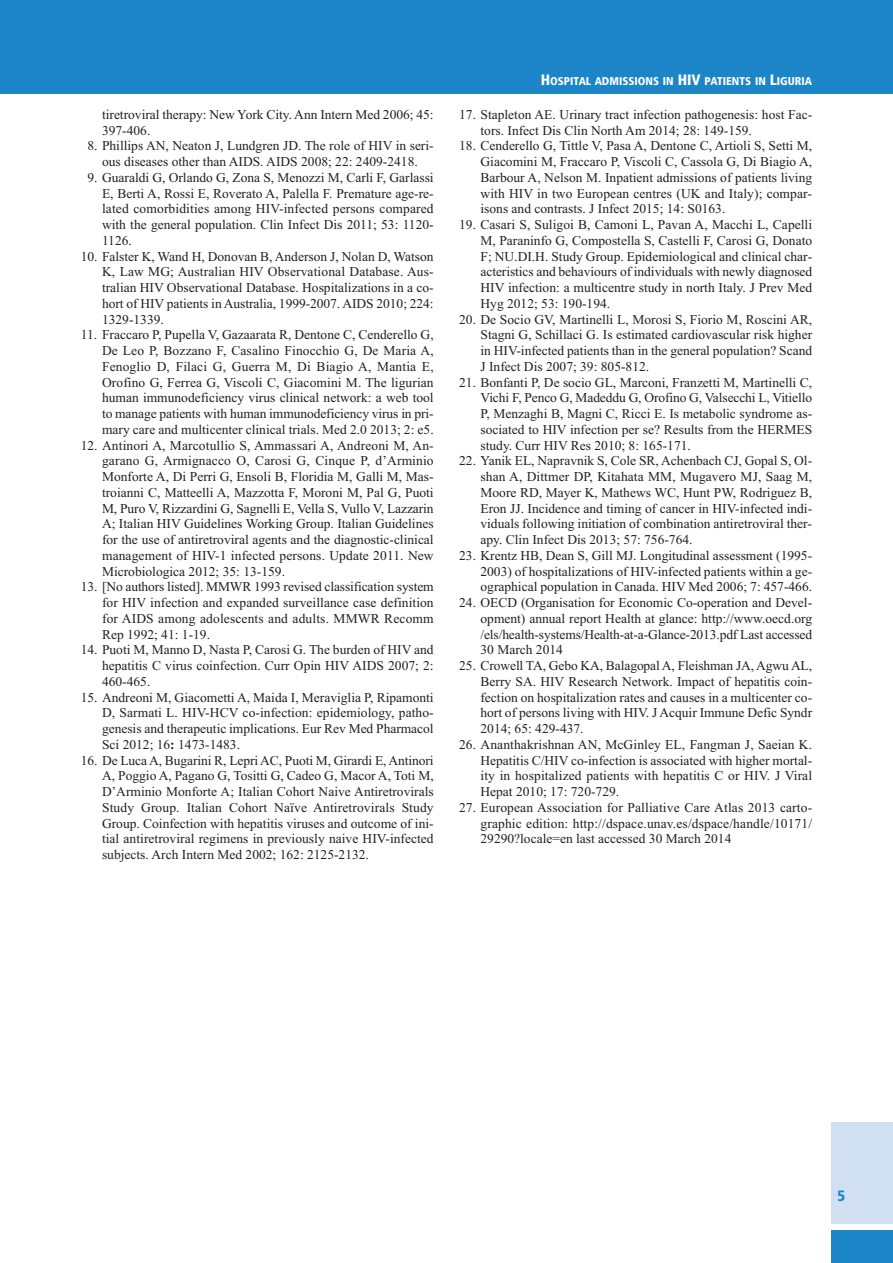
<style>
.page{position:relative;width:893px;height:1263px;background:#fff}
.page>*{position:absolute;margin:0;border:0;box-sizing:border-box;transform-origin:0 0}
.t1{font:900 condensed 15px "Frutiger";color:#1b85c7}
.t2{font:13.5px/15.8px "Times New Roman";color:#231f20;text-align:justify}
.t3{font:900 condensed 11.25px "Frutiger";color:#fff}
.s1{font-weight:700}
.s2{font-size:15px}
</style>
<div class="page">
<div style="left:0;top:0;width:893px;height:94px;background:#1b85c7"></div>
<div style="left:831px;top:1230px;width:62px;height:33px;background:#1b85c7"></div>
<div style="left:831px;top:1122px;width:62px;height:102px;background:#d0dff1"></div>
<p class="t2" style="left:102px;top:106px;width:333px">tiretroviral therapy: New York City. Ann Intern Med 2006; 45:<br>397-406.</p>
<p class="t2" style="left:88px;top:138px;width:348px;text-align:center">8. Phillips AN, Neaton J, Lundgren JD. The role of HIV in seri&shy;ous diseases other than AIDS. AIDS 2008; 22: 2409-2418.</p>
<p class="t2" style="left:102px;top:169px;width:333px;text-indent:-15px">9. Guaraldi G, Orlando G, Zona S, Menozzi M, Carli F, Garlassi E, Berti A, Rossi E, Roverato A, Palella F. Premature age-re&shy;lated comorbidities among HIV-infected persons compared with the general population. Clin Infect Dis 2011; 53: 1120- 1126.</p>
<p class="t2" style="left:102px;top:248px;width:333px;text-indent:-21px">10. Falster K, Wand H, Donovan B, Anderson J, Nolan D, Watson K, Law MG; Australian HIV Observational Database. Aus&shy;tralian HIV Observational Database. Hospitalizations in a co&shy;hort of HIV patients in Australia, 1999-2007. AIDS 2010; 224:<br>1329-1339.</p>
<p class="t2" style="left:102px;top:327px;width:333px;text-indent:-21px">11. Fraccaro P, Pupella V, Gazaarata R, Dentone C, Cenderello G, De Leo P, Bozzano F, Casalino Finocchio G, De Maria A, Fenoglio D, Filaci G, Guerra M, Di Biagio A, Mantia E, Orofino G, Ferrea G, Viscoli C, Giacomini M. The ligurian human immunodeficiency virus clinical network: a web tool to manage patients with human immunodeficiency virus in pri&shy;mary care and multicenter clinical trials. Med 2.0 2013; 2: e5.</p>
<p class="t2" style="left:102px;top:437px;width:333px;text-indent:-21px">12. Antinori A, Marcotullio S, Ammassari A, Andreoni M, An&shy;garano G, Armignacco O, Carosi G, Cinque P, d’Arminio Monforte A, Di Perri G, Ensoli B, Floridia M, Galli M, Mas&shy;troianni C, Matteelli A, Mazzotta F, Moroni M, Pal G, Puoti M, Puro V, Rizzardini G, Sagnelli E, Vella S, Vullo V, Lazzarin A; Italian HIV Guidelines Working Group. Italian Guidelines for the use of antiretroviral agents and the diagnostic-clinical management of HIV-1 infected persons. Update 2011. New Microbiologica 2012; 35: 13-159.</p>
<p class="t2" style="left:102px;top:579px;width:333px;text-indent:-21px">13. [No authors listed]. MMWR 1993 revised classification system for HIV infection and expanded surveillance case definition for AIDS among adolescents and adults. MMWR Recomm Rep 1992; 41: 1-19.</p>
<p class="t2" style="left:102px;top:642px;width:333px;text-indent:-21px">14. Puoti M, Manno D, Nasta P, Carosi G. The burden of HIV and hepatitis C virus coinfection. Curr Opin HIV AIDS 2007; 2:<br>460-465.</p>
<p class="t2" style="left:102px;top:689px;width:333px;text-indent:-21px">15. Andreoni M, Giacometti A, Maida I, Meraviglia P, Ripamonti D, Sarmati L. HIV-HCV co-infection: epidemiology, patho&shy;genesis and therapeutic implications. Eur Rev Med Pharmacol Sci 2012; 16<span class="s1">:</span> 1473-1483.</p>
<p class="t2" style="left:102px;top:752px;width:333px;text-indent:-21px">16. De Luca A, Bugarini R, Lepri AC, Puoti M, Girardi E, Antinori A, Poggio A, Pagano G, Tositti G, Cadeo G, Macor A, Toti M, D’Arminio Monforte A; Italian Cohort Naive Antiretrovirals Study Group. Italian Cohort Naïve Antiretrovirals Study Group. Coinfection with hepatitis viruses and outcome of ini&shy;tial antiretroviral regimens in previously naive HIV-infected subjects. Arch Intern Med 2002; 162: 2125-2132.</p>
<p class="t3" style="left:541px;top:77px;width:273px"><span class="s2">H</span>OSPITAL ADMISSIONS IN <span class="s2">HIV</span> PATIENTS IN <span class="s2">L</span>IGURIA</p>
<p class="t2" style="left:480px;top:106px;width:333px;text-indent:-21px">17. Stapleton AE. Urinary tract infection pathogenesis: host Fac&shy;tors. Infect Dis Clin North Am 2014; 28: 149-159.</p>
<p class="t2" style="left:480px;top:138px;width:333px;text-indent:-21px">18. Cenderello G, Tittle V, Pasa A, Dentone C, Artioli S, Setti M, Giacomini M, Fraccaro P, Viscoli C, Cassola G, Di Biagio A, Barbour A, Nelson M. Inpatient admissions of patients living with HIV in two European centres (UK and Italy); compar&shy;isons and contrasts. J Infect 2015; 14: S0163.</p>
<p class="t2" style="left:480px;top:217px;width:333px;text-indent:-21px">19. Casari S, Suligoi B, Camoni L, Pavan A, Macchi L, Capelli M, Paraninfo G, Compostella S, Castelli F, Carosi G, Donato F; NU.DI.H. Study Group. Epidemiological and clinical char&shy;acteristics and behaviours of individuals with newly diagnosed HIV infection: a multicentre study in north Italy. J Prev Med Hyg 2012; 53: 190-194.</p>
<p class="t2" style="left:480px;top:311px;width:333px;text-indent:-21px">20. De Socio GV, Martinelli L, Morosi S, Fiorio M, Roscini AR, Stagni G, Schillaci G. Is estimated cardiovascular risk higher in HIV-infected patients than in the general population? Scand J Infect Dis 2007; 39: 805-812.</p>
<p class="t2" style="left:480px;top:374px;width:333px;text-indent:-21px">21. Bonfanti P, De socio GL, Marconi, Franzetti M, Martinelli C, Vichi F, Penco G, Madeddu G, Orofino G, Valsecchi L, Vitiello P, Menzaghi B, Magni C, Ricci E. Is metabolic syndrome as&shy;sociated to HIV infection per se? Results from the HERMES study. Curr HIV Res 2010; 8: 165-171.</p>
<p class="t2" style="left:480px;top:453px;width:333px;text-indent:-21px">22. Yanik EL, Napravnik S, Cole SR, Achenbach CJ, Gopal S, Ol&shy;shan A, Dittmer DP, Kitahata MM, Mugavero MJ, Saag M, Moore RD, Mayer K, Mathews WC, Hunt PW, Rodriguez B, Eron JJ. Incidence and timing of cancer in HIV-infected indi&shy;viduals following initiation of combination antiretroviral ther&shy;apy. Clin Infect Dis 2013; 57: 756-764.</p>
<p class="t2" style="left:480px;top:547px;width:333px;text-indent:-21px">23. Krentz HB, Dean S, Gill MJ. Longitudinal assessment (1995- 2003) of hospitalizations of HIV-infected patients within a ge&shy;ographical population in Canada. HIV Med 2006; 7: 457-466.</p>
<p class="t2" style="left:480px;top:595px;width:333px;text-indent:-21px">24. OECD (Organisation for Economic Co-operation and Devel&shy;opment) annual report Health at glance: http://www.oecd.org /els/health-systems/Health-at-a-Glance-2013.pdf Last accessed 30 March 2014</p>
<p class="t2" style="left:480px;top:658px;width:333px;text-indent:-21px">25. Crowell TA, Gebo KA, Balagopal A, Fleishman JA, Agwu AL, Berry SA. HIV Research Network. Impact of hepatitis coin&shy;fection on hospitalization rates and causes in a multicenter co&shy;hort of persons living with HIV. J Acquir Immune Defic Syndr 2014; 65: 429-437.</p>
<p class="t2" style="left:480px;top:736px;width:333px;text-indent:-21px">26. Ananthakrishnan AN, McGinley EL, Fangman J, Saeian K.<br>Hepatitis C/HIV co-infection is associated with higher mortal&shy;ity in hospitalized patients with hepatitis C or HIV. J Viral Hepat 2010; 17: 720-729.</p>
<p class="t2" style="left:480px;top:799px;width:333px;text-indent:-21px">27. European Association for Palliative Care Atlas 2013 carto&shy;graphic edition: http://dspace.unav.es/dspace/handle/10171/ 29290?locale=en last accessed 30 March 2014</p>
<p class="t1" style="left:838px;top:1190px;width:9px">5</p>
</div>
